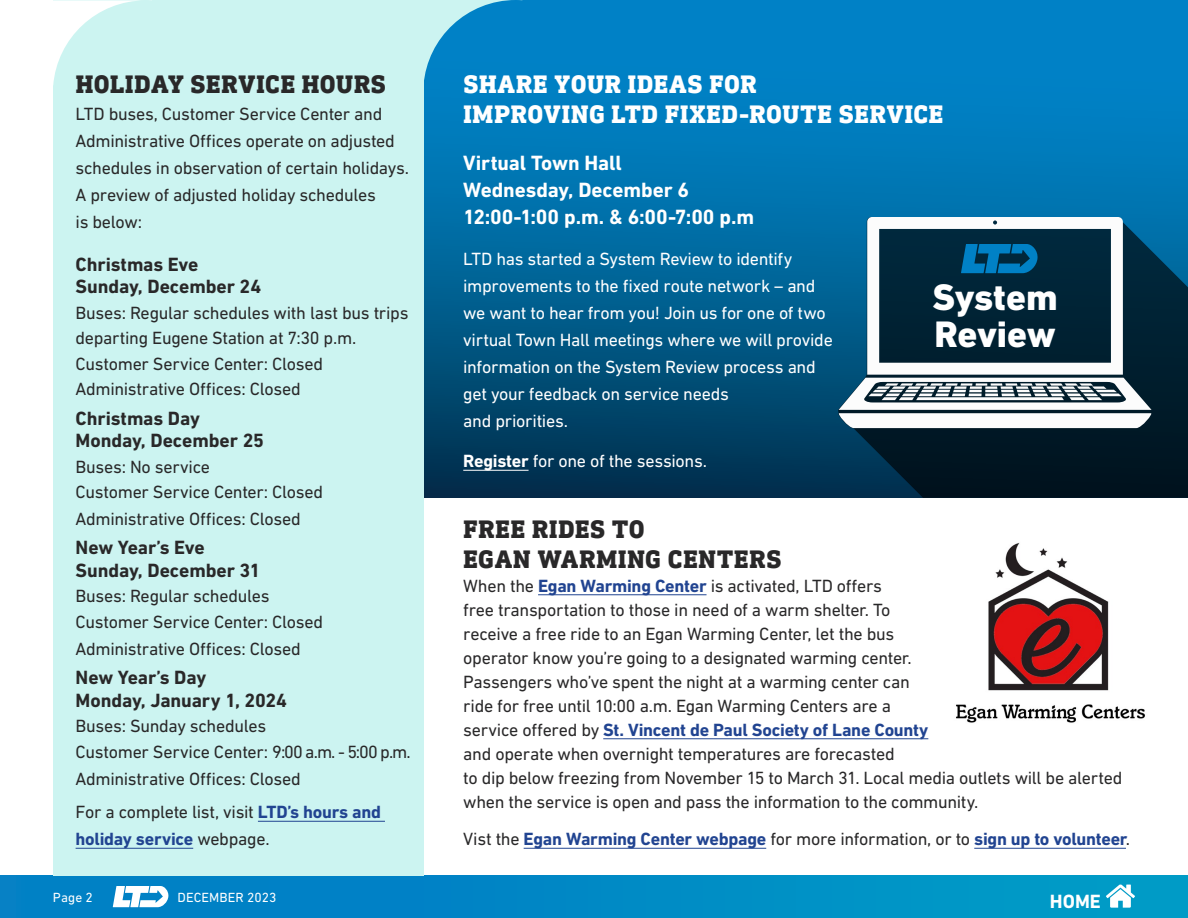
<style>
.page{position:relative;width:1188px;height:918px;background:#fff}
.page>*{position:absolute;margin:0;border:0;box-sizing:border-box;transform-origin:0 0}
.t1{font:800 37.5px/37.5px "DIN Next LT Pro";letter-spacing:-.005em;color:#fff}
.H2_-_Heading_Slab_Sm{font:800 25.5px/30px "DIN Next Slab Pro";letter-spacing:.03em;color:#292829}
.H2_-_Heading_Slab_Sm-2{font:800 25.5px/30px "DIN Next Slab Pro";letter-spacing:.03em;color:#fff}
.H2_-_Sub_Heading_Eve{font:700 21px/27px "DIN Next LT Pro";letter-spacing:-.005em;color:#fff}
.H3_-_Sub_Heading_Hou{font:700 19.5px/22.5px "DIN Next LT Pro";letter-spacing:-.005em;color:#292829}
.t2{font:700 19.5px "DIN Next LT Pro";color:#fff}
.P_-_Body_Small{font:18px/24px "DIN Next LT Pro";letter-spacing:-.02em;color:#292829}
.P_-_Body_Calendar{font:18px/25.5px "DIN Next LT Pro";letter-spacing:-.02em;color:#292829}
.P_-_Body{font:18px/27px "DIN Next LT Pro";letter-spacing:-.015em;color:#fff}
.P_-_Body-2{font:18px/27px "DIN Next LT Pro";letter-spacing:-.02em;color:#292829}
.P_-_Body_Small-2{font:700 18px "DIN Next LT Pro";letter-spacing:-.015em;color:#214491}
.H3_-_Sub_Heading{font:18px/27px "DIN Next LT Pro";letter-spacing:-.015em;color:#292829}
.t3{font:13.5px "DIN Next LT Pro";letter-spacing:.005em;color:#fff}
.s1{font-weight:700;color:#214491}
.s2{font-weight:700}
.s3{font-weight:400;color:#292829}
</style>
<div class="page">
<div style="left:0;top:876px;width:1188px;height:42px;background:linear-gradient(to right,#007bc5,#009cc6)"></div>
<svg style="left:113px;top:886px;width:55px;height:21px"></svg>
<svg style="left:1106px;top:884px;width:29px;height:24px"></svg>
<svg style="left:424px;top:0;width:764px;height:498px;background:#006aa1"></svg>
<div style="left:53px;top:0;width:371px;height:876px;background:#ccf4f1"></div>
<svg style="left:53px;top:0;width:99px;height:85px"></svg>
<svg style="left:424px;top:0;width:98px;height:85px;background:#2c99ce"></svg>
<hr style="left:463px;top:470px;width:66px;height:1px;background:#fff">
<hr style="left:258px;top:821px;width:127px;height:1px;background:#214491">
<hr style="left:76px;top:848px;width:117px;height:1px;background:#214491">
<hr style="left:538px;top:594px;width:169px;height:1px;background:#214491">
<hr style="left:603px;top:738px;width:325px;height:1px;background:#214491">
<hr style="left:524px;top:848px;width:242px;height:1px;background:#214491">
<hr style="left:974px;top:848px;width:152px;height:1px;background:#214491">
<img style="left:956px;top:543px;width:189px;height:180px">
<svg style="left:836px;top:217px;width:352px;height:281px;background:#001f31"></svg>
<svg style="left:837px;top:217px;width:317px;height:211px"></svg>
<p class="H2_-_Heading_Slab_Sm" style="left:76px;top:69px;width:312px">HOLIDAY SERVICE HOURS</p>
<p class="P_-_Body-2" style="left:76px;top:100px;width:335px">LTD buses, Customer Service Center and Administrative Offices operate on adjusted schedules in observation of certain holidays.<br>A preview of adjusted holiday schedules<br>is below:</p>
<h3 class="H3_-_Sub_Heading_Hou" style="left:76px;top:253px;width:187px">Christmas Eve<br>Sunday, December 24</h3>
<p class="P_-_Body_Calendar" style="left:76px;top:300px;width:334px">Buses: Regular schedules with last bus trips departing Eugene Station at 7:30 p.m.</p>
<p class="P_-_Body_Calendar" style="left:76px;top:351px;width:249px">Customer Service Center: Closed</p>
<p class="P_-_Body_Calendar" style="left:76px;top:376px;width:227px">Administrative Offices: Closed</p>
<h3 class="H3_-_Sub_Heading_Hou" style="left:76px;top:407px;width:190px">Christmas Day<br>Monday, December 25</h3>
<p class="P_-_Body_Calendar" style="left:76px;top:453px;width:136px">Buses: No service</p>
<p class="P_-_Body_Calendar" style="left:76px;top:479px;width:249px">Customer Service Center: Closed</p>
<p class="P_-_Body_Calendar" style="left:76px;top:506px;width:227px">Administrative Offices: Closed</p>
<h3 class="H3_-_Sub_Heading_Hou" style="left:76px;top:536px;width:186px">New Year’s Eve<br>Sunday, December 31</h3>
<p class="P_-_Body_Calendar" style="left:76px;top:583px;width:196px">Buses: Regular schedules</p>
<p class="P_-_Body_Calendar" style="left:76px;top:609px;width:249px">Customer Service Center: Closed</p>
<p class="P_-_Body_Calendar" style="left:76px;top:636px;width:227px">Administrative Offices: Closed</p>
<h3 class="H3_-_Sub_Heading_Hou" style="left:76px;top:666px;width:213px">New Year’s Day<br>Monday, January 1, 2024</h3>
<p class="P_-_Body_Calendar" style="left:76px;top:713px;width:192px">Buses: Sunday schedules</p>
<p class="P_-_Body_Calendar" style="left:76px;top:738px;width:337px">Customer Service Center: 9:00 a.m. - 5:00 p.m.</p>
<p class="P_-_Body_Calendar" style="left:76px;top:765px;width:227px">Administrative Offices: Closed</p>
<h3 class="H3_-_Sub_Heading" style="left:76px;top:798px;width:307px">For a complete list, visit <span class="s1">LTD’s hours and holiday service</span> webpage.</h3>
<p class="H2_-_Heading_Slab_Sm-2" style="left:463px;top:69px;width:481px">SHARE YOUR IDEAS FOR<br>IMPROVING LTD FIXED-ROUTE SERVICE</p>
<p class="H2_-_Sub_Heading_Eve" style="left:463px;top:150px;width:292px">Virtual Town Hall<br>Wednesday, December 6<br>12:00-1:00 p.m. &amp; 6:00-7:00 p.m</p>
<p class="P_-_Body" style="left:463px;top:245px;width:371px">LTD has started a System Review to identify improvements to the fixed route network – and we want to hear from you! Join us for one of two virtual Town Hall meetings where we will provide information on the System Review process and get your feedback on service needs<br>and priorities.</p>
<p class="P_-_Body" style="left:463px;top:447px;width:245px"><span class="s2">Register</span> for one of the sessions.</p>
<p class="t1" style="left:932px;top:278px;width:127px">System<br>Review</p>
<p class="H2_-_Heading_Slab_Sm" style="left:463px;top:514px;width:320px">FREE RIDES TO<br>EGAN WARMING CENTERS</p>
<p class="P_-_Body_Small" style="left:463px;top:573px;width:661px">When the <span class="s1">Egan Warming Center</span> is activated, LTD offers<br>free transportation to those in need of a warm shelter. To<br>receive a free ride to an Egan Warming Center, let the bus<br>operator know you’re going to a designated warming center.<br>Passengers who’ve spent the night at a warming center can<br>ride for free until 10:00 a.m. Egan Warming Centers are a<br>service offered by <span class="s1">St. Vincent de Paul Society of Lane County<br></span>and operate when overnight temperatures are forecasted<br>to dip below freezing from November 15 to March 31. Local media outlets will be alerted when the service is open and pass the information to the community.</p>
<p class="P_-_Body_Small-2" style="left:463px;top:829px;width:668px"><span class="s3">Vist the</span> Egan Warming Center webpage <span class="s3">for more information, or to</span> sign up to volunteer<span class="s3">.</span></p>
<p class="t3" style="left:53px;top:890px;width:41px">Page 2</p>
<p class="t3" style="left:178px;top:890px;width:100px">DECEMBER 2023</p>
<p class="t2" style="left:1050px;top:890px;width:52px">HOME</p>
</div>
